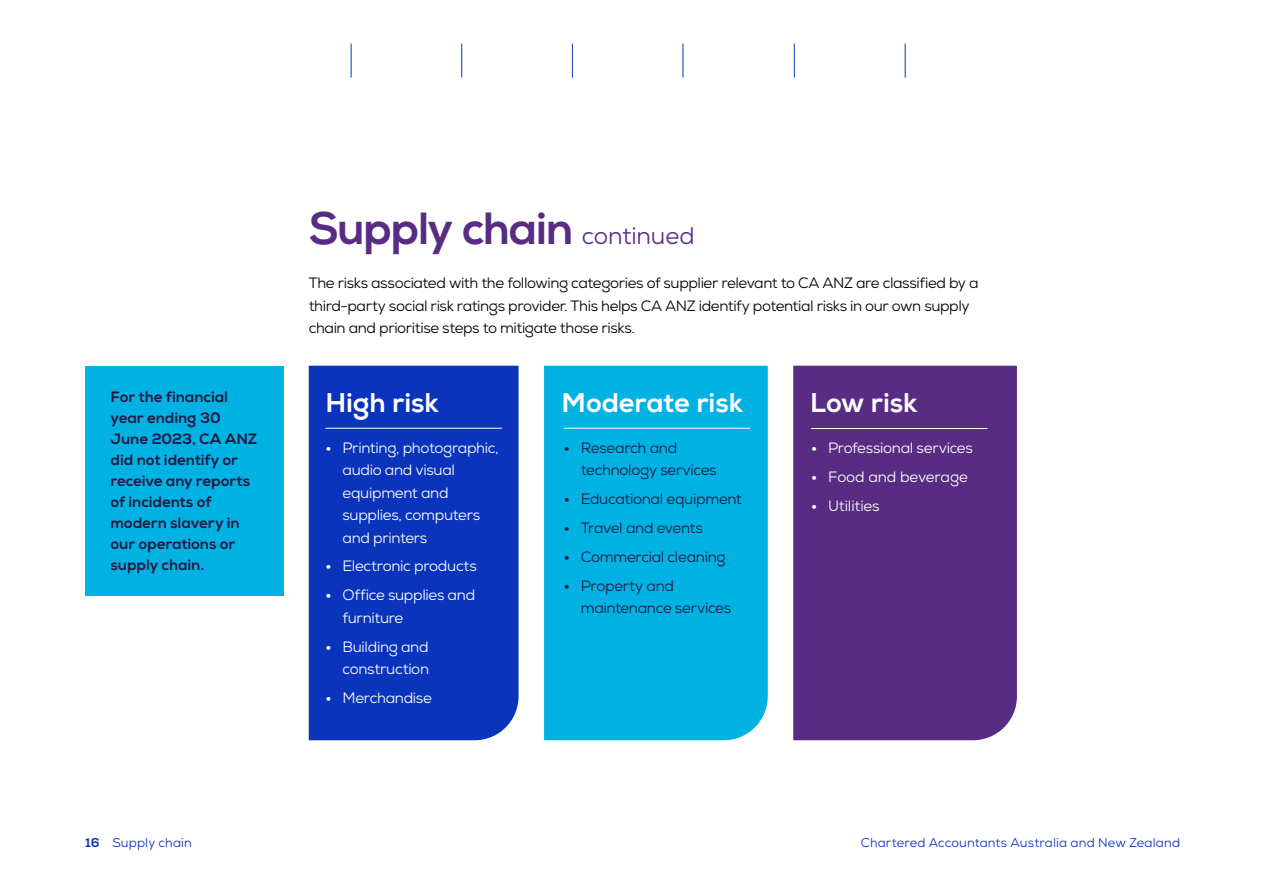
<style>
.page{position:relative;width:1263px;height:893px;background:#fff}
.page>*{position:absolute;margin:0;border:0;box-sizing:border-box;transform-origin:0 0}
.Heading_1{font:800 45px "Nexa";letter-spacing:-.035em;color:#582c83}
.Heading_3{font:800 27px "Nexa";letter-spacing:-.005em;color:#fff}
.BODY{font:15px/22.5px "Nexa";letter-spacing:-.025em;color:#000}
.t1{font:15px/22.5px "Nexa";letter-spacing:-.02em;color:#fff}
.BODY-2{font:800 15px/21px "Nexa";letter-spacing:-.005em;color:#261a42}
.t2{font:15px/22.5px "Nexa";letter-spacing:-.02em;color:#261a42}
.t3{font:12.75px "Nexa";letter-spacing:.01em;color:#0934bb}
.s1{font-weight:400;font-size:24px}
.s2{font-weight:800}
</style>
<div class="page">
<div style="left:85px;top:366px;width:198px;height:230px;background:#00b2e3"></div>
<div style="left:544px;top:366px;width:224px;height:374px;background:#00b2e3"></div>
<div style="left:309px;top:366px;width:210px;height:374px;background:#0934bb"></div>
<div style="left:793px;top:366px;width:224px;height:374px;background:#582c83"></div>
<hr style="left:325px;top:428px;width:177px;height:1px;background:#fff">
<hr style="left:811px;top:428px;width:176px;height:1px;background:#fff">
<hr style="left:351px;top:44px;width:1px;height:34px;background:#0934bb">
<hr style="left:461px;top:44px;width:1px;height:34px;background:#0934bb">
<hr style="left:683px;top:44px;width:1px;height:34px;background:#0934bb">
<hr style="left:572px;top:44px;width:1px;height:34px;background:#0934bb">
<hr style="left:794px;top:44px;width:1px;height:34px;background:#0934bb">
<hr style="left:905px;top:44px;width:1px;height:34px;background:#0934bb">
<hr style="left:564px;top:428px;width:186px;height:1px;background:#fff">
<p class="Heading_1" style="left:309px;top:201px;width:387px">Supply chain <span class="s1">continued</span></p>
<p class="BODY" style="left:309px;top:272px;width:671px">The risks associated with the following categories of supplier relevant to CA ANZ are classified by a third-party social risk ratings provider. This helps CA ANZ identify potential risks in our own supply chain and prioritise steps to mitigate those risks.</p>
<p class="BODY-2" style="left:111px;top:386px;width:148px">For the financial year ending 30<br>June 2023, CA ANZ did not identify or receive any reports of incidents of modern slavery in our operations or supply chain.</p>
<p class="Heading_3" style="left:325px;top:386px;width:115px">High risk</p>
<p class="Heading_3" style="left:810px;top:386px;width:109px">Low risk</p>
<p class="Heading_3" style="left:562px;top:386px;width:183px">Moderate risk</p>
<p class="t1" style="left:342px;top:436px;width:158px;text-indent:-17px"><span class="s2">•</span> Printing, photographic, audio and visual equipment and supplies, computers and printers</p>
<p class="t1" style="left:325px;top:555px;width:153px"><span class="s2">•</span> Electronic products</p>
<p class="t1" style="left:342px;top:584px;width:134px;text-indent:-17px"><span class="s2">•</span> Office supplies and furniture</p>
<p class="t1" style="left:325px;top:635px;width:105px;text-align:right"><span class="s2">•</span> Building and construction</p>
<p class="t1" style="left:325px;top:687px;width:108px"><span class="s2">•</span> Merchandise</p>
<p class="t2" style="left:581px;top:436px;width:137px;text-indent:-17px"><span class="s2">•</span> Research and technology services</p>
<p class="t2" style="left:564px;top:487px;width:180px"><span class="s2">•</span> Educational equipment</p>
<p class="t2" style="left:564px;top:516px;width:141px"><span class="s2">•</span> Travel and events</p>
<p class="t2" style="left:564px;top:545px;width:163px"><span class="s2">•</span> Commercial cleaning</p>
<p class="t2" style="left:581px;top:574px;width:152px;text-indent:-17px"><span class="s2">•</span> Property and maintenance services</p>
<p class="t1" style="left:811px;top:436px;width:163px"><span class="s2">•</span> Professional services</p>
<p class="t1" style="left:811px;top:465px;width:158px"><span class="s2">•</span> Food and beverage</p>
<p class="t1" style="left:811px;top:494px;width:70px"><span class="s2">•</span> Utilities</p>
<p class="t3" style="left:85px;top:834px;width:108px"><span class="s2">16</span> Supply chain</p>
<p class="t3" style="left:861px;top:834px;width:321px">Chartered Accountants Australia and New Zealand</p>
</div>
